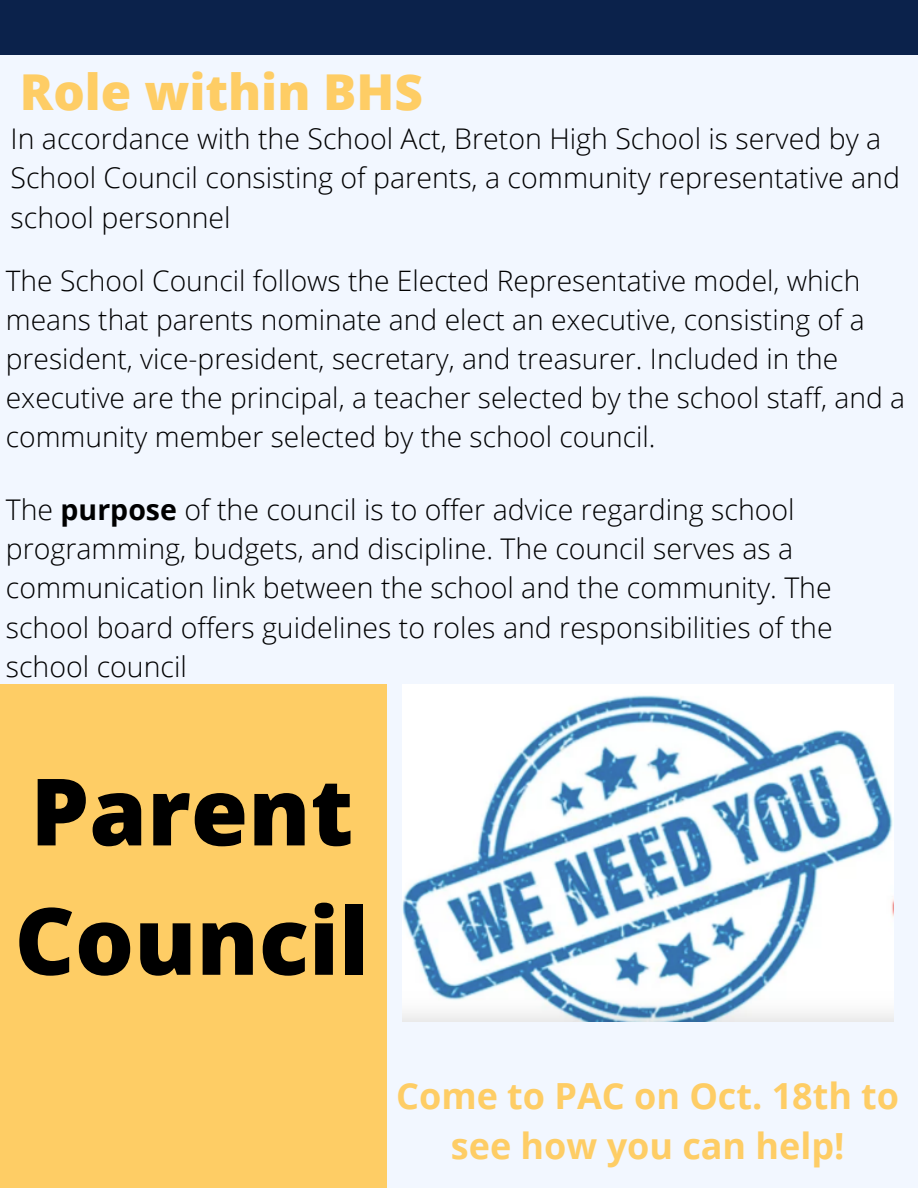
<style>
.page{position:relative;width:918px;height:1188px;background:#f2f7ff}
.page>*{position:absolute;margin:0;border:0;box-sizing:border-box;transform-origin:0 0}
.t1{font:800 93px/129.3px "Open Sans";color:#000}
.t2{font:800 49.5px "Open Sans";color:#fecd65}
.t3{font:700 36px/49.5px "Open Sans";color:#fecd65;text-align:center}
.t4{font:300 28.5px/39.3px "Open Sans";color:#000}
.t5{font:300 28.2px/39px "Open Sans";color:#000}
.s1{font-weight:700}
</style>
<div class="page">
<div style="left:0;top:684px;width:387px;height:504px;background:#fecd65"></div>
<div style="left:0;top:0;width:918px;height:54px;background:#0b224b"></div>
<img style="left:403px;top:684px;width:490px;height:338px">
<p class="t2" style="left:20px;top:57px;width:405px">Role within BHS</p>
<p class="t4" style="left:11px;top:118px;width:891px">In accordance with the School Act, Breton High School is served by a<br>School Council consisting of parents, a community representative and school personnel</p>
<p class="t5" style="left:6px;top:260px;width:901px">The School Council follows the Elected Representative model, which means that parents nominate and elect an executive, consisting of a president, vice-president, secretary, and treasurer. Included in the executive are the principal, a teacher selected by the school staff, and a community member selected by the school council.</p>
<p class="t4" style="left:6px;top:489px;width:828px">The <span class="s1">purpose</span> of the council is to offer advice regarding school programming, budgets, and discipline. The council serves as a communication link between the school and the community. The school board offers guidelines to roles and responsibilities of the school council</p>
<p class="t1" style="left:15px;top:745px;width:356px">Parent<br>Council</p>
<p class="t3" style="left:396px;top:1071px;width:505px">Come to PAC on Oct. 18th to see how you can help!</p>
</div>
